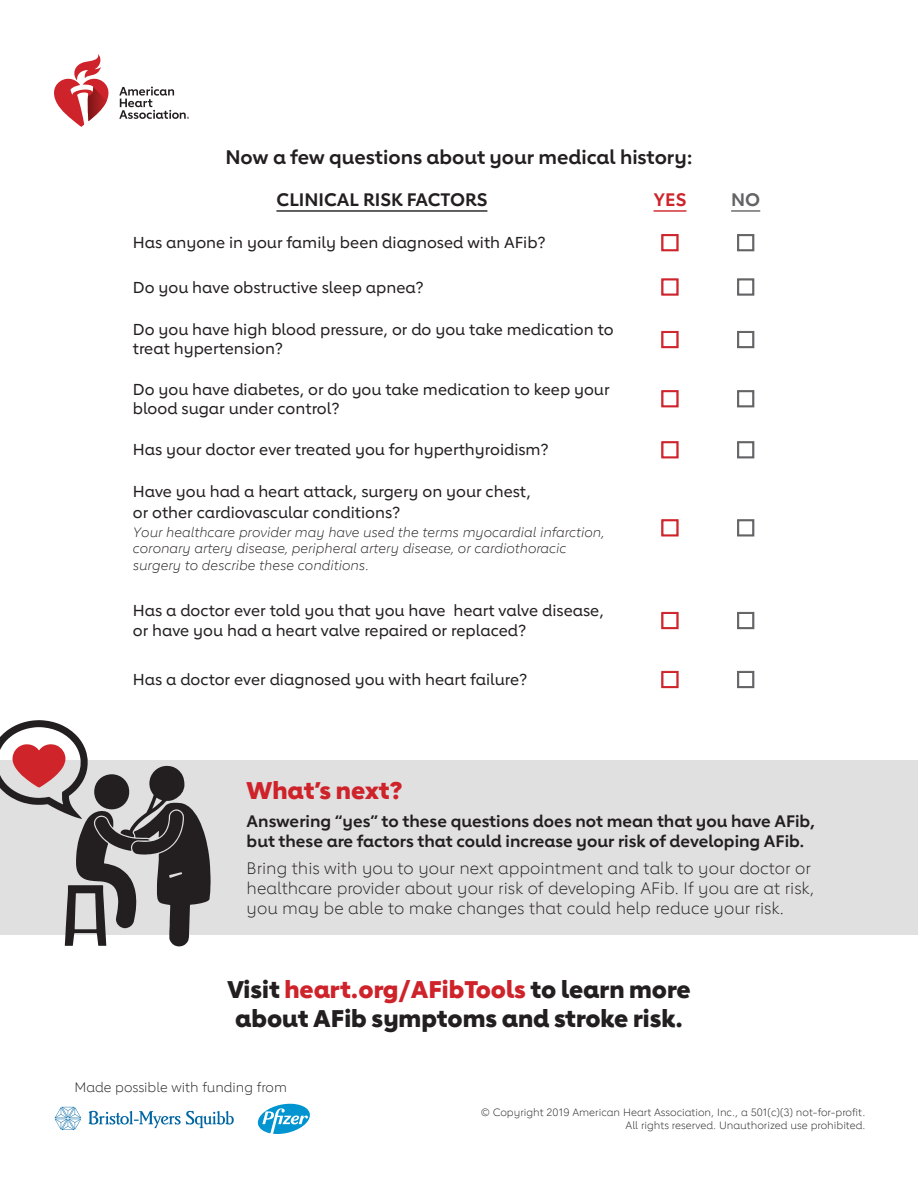
<style>
.page{position:relative;width:918px;height:1188px;background:#fff}
.page>*{position:absolute;margin:0;border:0;box-sizing:border-box;transform-origin:0 0}
.Paragraph{font:800 24px/28.8px "Lub Dub";color:#231f20;text-align:center}
.Subheading{font:800 24px "Lub Dub";color:#ce232a}
.Paragraph-2{font:700 19.5px "Lub Dub";color:#231f20}
.Paragraph-3{font:700 18px "Lub Dub";color:#231f20}
.Paragraph-4{font:700 18px "Lub Dub";color:#ce232a}
.Paragraph-5{font:700 18px "Lub Dub";color:#636366}
.Paragraph-6{font:300 16.5px/19.8px "Lub Dub";color:#231f20}
.Paragraph-7{font:700 16.5px/19.8px "Lub Dub";color:#231f20}
.Chart_-_Heading{font:500 15.75px/18.9px "Lub Dub";color:#231f20}
.Chart_-_Paragraph{font:italic 300 13.5px/16.2px "Lub Dub";color:#231f20}
.Paragraph-8{font:300 13.5px "Lub Dub";color:#231f20}
.Paragraph-9{font:300 10.5px/12.6px "Lub Dub";color:#231f20;text-align:right}
.s1{color:#ce232a}
</style>
<div class="page">
<div style="left:0;top:760px;width:918px;height:175px;background:#e0e0e0"></div>
<svg style="left:119px;top:87px;width:70px;height:32px"></svg>
<svg style="left:54px;top:54px;width:55px;height:73px"></svg>
<hr style="left:276px;top:210px;width:211px;height:2px;background:#231f20">
<hr style="left:654px;top:210px;width:32px;height:2px;background:#ce232a">
<hr style="left:731px;top:210px;width:29px;height:2px;background:#636366">
<svg style="left:89px;top:1111px;width:145px;height:17px"></svg>
<svg style="left:55px;top:1107px;width:26px;height:23px"></svg>
<svg style="left:258px;top:1104px;width:52px;height:30px"></svg>
<svg style="left:0;top:720px;width:211px;height:226px"></svg>
<svg style="left:661px;top:234px;width:18px;height:18px"></svg>
<svg style="left:737px;top:234px;width:18px;height:18px"></svg>
<svg style="left:661px;top:278px;width:18px;height:18px"></svg>
<svg style="left:737px;top:278px;width:18px;height:18px"></svg>
<svg style="left:661px;top:331px;width:18px;height:17px"></svg>
<svg style="left:737px;top:331px;width:18px;height:17px"></svg>
<svg style="left:661px;top:390px;width:18px;height:18px"></svg>
<svg style="left:737px;top:390px;width:18px;height:18px"></svg>
<svg style="left:661px;top:441px;width:18px;height:18px"></svg>
<svg style="left:737px;top:441px;width:18px;height:18px"></svg>
<svg style="left:661px;top:519px;width:18px;height:18px"></svg>
<svg style="left:737px;top:519px;width:18px;height:18px"></svg>
<svg style="left:661px;top:612px;width:18px;height:17px"></svg>
<svg style="left:737px;top:612px;width:18px;height:17px"></svg>
<svg style="left:661px;top:671px;width:18px;height:17px"></svg>
<svg style="left:737px;top:671px;width:18px;height:17px"></svg>
<p class="Paragraph-2" style="left:225px;top:145px;width:469px">Now a few questions about your medical history:</p>
<p class="Paragraph-3" style="left:276px;top:189px;width:212px">CLINICAL RISK FACTORS</p>
<p class="Paragraph-4" style="left:654px;top:189px;width:34px">YES</p>
<p class="Paragraph-5" style="left:731px;top:189px;width:31px">NO</p>
<p class="Chart_-_Heading" style="left:133px;top:233px;width:414px">Has anyone in your family been diagnosed with AFib?</p>
<p class="Chart_-_Heading" style="left:133px;top:278px;width:292px">Do you have obstructive sleep apnea?</p>
<p class="Chart_-_Heading" style="left:133px;top:320px;width:482px">Do you have high blood pressure, or do you take medication to treat hypertension?</p>
<p class="Chart_-_Heading" style="left:133px;top:380px;width:478px">Do you have diabetes, or do you take medication to keep your blood sugar under control?</p>
<p class="Chart_-_Heading" style="left:133px;top:440px;width:417px">Has your doctor ever treated you for hyperthyroidism?</p>
<p class="Chart_-_Heading" style="left:133px;top:480px;width:400px;line-height:21.6px">Have you had a heart attack, surgery on your chest, or other cardiovascular conditions?</p>
<p class="Chart_-_Paragraph" style="left:133px;top:524px;width:473px">Your healthcare provider may have used the terms myocardial infarction, coronary artery disease, peripheral artery disease, or cardiothoracic surgery to describe these conditions.</p>
<p class="Chart_-_Heading" style="left:133px;top:600px;width:473px;line-height:19.8px">Has a doctor ever told you that you have heart valve disease, or have you had a heart valve repaired or replaced?</p>
<p class="Chart_-_Heading" style="left:133px;top:670px;width:396px">Has a doctor ever diagnosed you with heart failure?</p>
<p class="Subheading" style="left:247px;top:776px;width:157px">What’s next?</p>
<p class="Paragraph-7" style="left:247px;top:811px;width:570px">Answering “yes” to these questions does not mean that you have AFib, but these are factors that could increase your risk of developing AFib.</p>
<p class="Paragraph-6" style="left:247px;top:858px;width:569px">Bring this with you to your next appointment and talk to your doctor or healthcare provider about your risk of developing AFib. If you are at risk, you may be able to make changes that could help reduce your risk.</p>
<p class="Paragraph" style="left:227px;top:975px;width:465px">Visit <span class="s1">heart.org/AFibTools</span> to learn more about AFib symptoms and stroke risk.</p>
<p class="Paragraph-8" style="left:75px;top:1079px;width:214px">Made possible with funding from</p>
<p class="Paragraph-9" style="left:481px;top:1106px;width:386px">© Copyright 2019 American Heart Association, Inc., a 501(c)(3) not-for-profit.<br>All rights reserved. Unauthorized use prohibited.</p>
</div>
